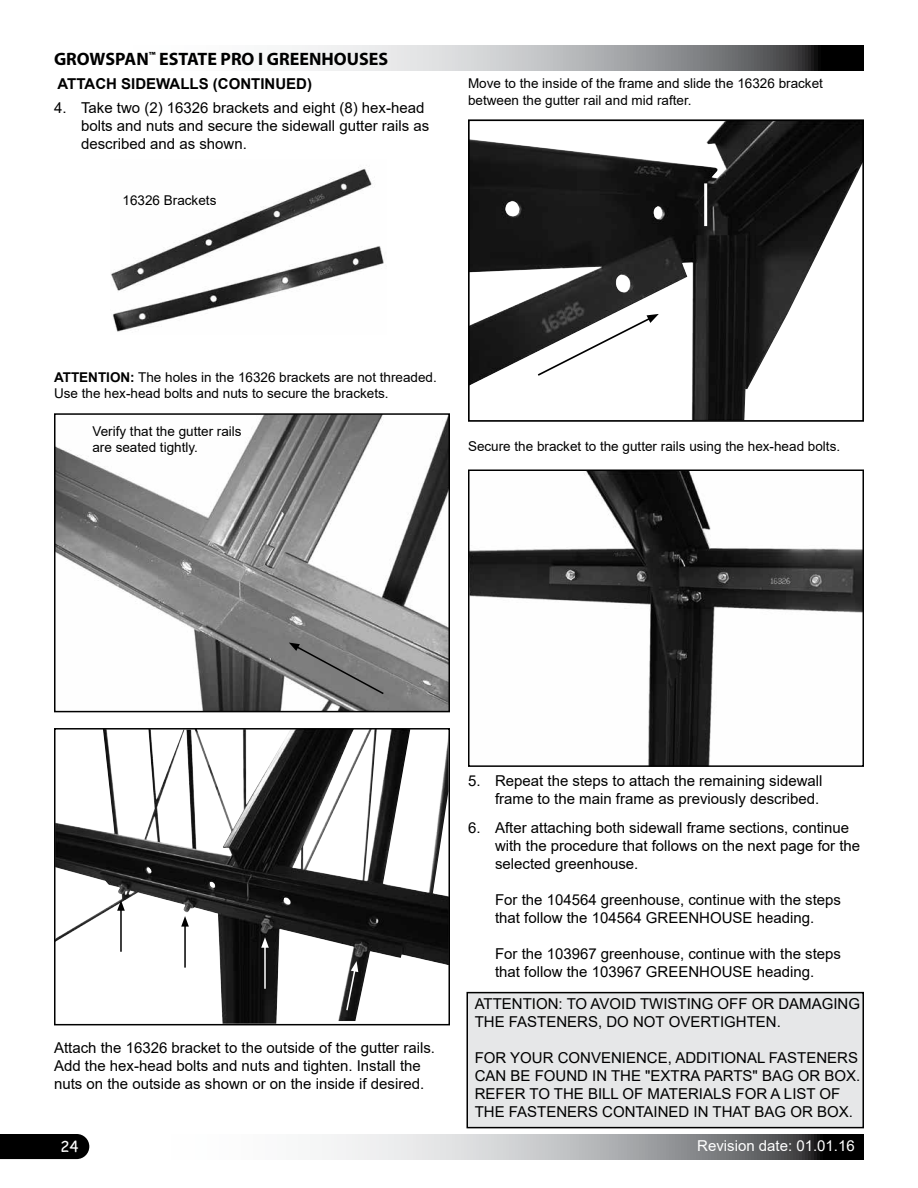
<style>
.page{position:relative;width:918px;height:1188px;background:#fff}
.page>*{position:absolute;margin:0;border:0;box-sizing:border-box;transform-origin:0 0}
.t1{font:700 18px "Myriad Pro";color:#000}
.t2{font:15px/18px "Arial";color:#000}
.t3{font:700 15px "Arial";color:#000}
.t4{font:15px "Arial";color:#fff}
.t5{font:15px "Comic Sans MS";color:#fff}
.t6{font:13.5px/16.2px "Arial";color:#000}
.s1{font-weight:700}
</style>
<div class="page">
<svg style="left:292px;top:45px;width:572px;height:25px;background:#a1a2a3"></svg>
<svg style="left:322px;top:1134px;width:542px;height:25px;background:#a1a2a3"></svg>
<div style="left:0;top:1134px;width:89px;height:25px;background:#000"></div>
<img style="left:57px;top:416px;width:390px;height:293px">
<div style="left:54px;top:413px;width:396px;height:299px;border:2px solid #000"></div>
<svg style="left:289px;top:643px;width:96px;height:53px;background:#7f7f7f"></svg>
<img style="left:471px;top:473px;width:390px;height:291px">
<div style="left:468px;top:470px;width:396px;height:297px;border:2px solid #000"></div>
<img style="left:111px;top:167px;width:273px;height:165px">
<img style="left:471px;top:122px;width:390px;height:297px">
<div style="left:468px;top:119px;width:396px;height:303px;border:2px solid #000"></div>
<svg style="left:536px;top:314px;width:123px;height:63px"></svg>
<hr style="left:704px;top:183px;width:3px;height:43px;background:#fff">
<img style="left:57px;top:731px;width:390px;height:291px">
<div style="left:54px;top:728px;width:396px;height:297px;border:2px solid #000"></div>
<hr style="left:184px;top:924px;width:2px;height:44px;background:#000">
<svg style="left:181px;top:916px;width:8px;height:11px"></svg>
<hr style="left:120px;top:908px;width:2px;height:44px;background:#000">
<svg style="left:117px;top:900px;width:8px;height:11px"></svg>
<svg style="left:345px;top:961px;width:13px;height:51px"></svg>
<hr style="left:264px;top:945px;width:2px;height:44px;background:#fff">
<svg style="left:261px;top:937px;width:8px;height:11px"></svg>
<div style="left:467px;top:993px;width:396px;height:135px;background:#e6e7e8"></div>
<div style="left:466px;top:992px;width:398px;height:136px;border:2px solid #000"></div>
<p class="t1" style="left:54px;top:47px;width:336px">GROWSPAN<sup>™</sup> ESTATE PRO I GREENHOUSES</p>
<p class="t3" style="left:58px;top:74px;width:256px">ATTACH SIDEWALLS (CONTINUED)</p>
<p class="t2" style="left:81px;top:99px;width:350px;text-indent:-27px">4. Take two (2) 16326 brackets and eight (8) hex-head bolts and nuts and secure the sidewall gutter rails as described and as shown.</p>
<p class="t6" style="left:123px;top:192px;width:95px">16326 Brackets</p>
<p class="t6" style="left:468px;top:75px;width:356px">Move to the inside of the frame and slide the 16326 bracket between the gutter rail and mid rafter.</p>
<p class="t6" style="left:54px;top:369px;width:384px"><span class="s1">ATTENTION:</span> The holes in the 16326 brackets are not threaded.<br>Use the hex-head bolts and nuts to secure the brackets.</p>
<p class="t6" style="left:92px;top:423px;width:151px">Verify that the gutter rails are seated tightly.</p>
<p class="t6" style="left:468px;top:438px;width:374px">Secure the bracket to the gutter rails using the hex-head bolts.</p>
<p class="t2" style="left:54px;top:1039px;width:383px">Attach the 16326 bracket to the outside of the gutter rails.<br>Add the hex-head bolts and nuts and tighten. Install the nuts on the outside as shown or on the inside if desired.</p>
<p class="t2" style="left:468px;top:772px;width:356px;text-align:right">5. Repeat the steps to attach the remaining sidewall frame to the main frame as previously described.</p>
<p class="t2" style="left:495px;top:819px;width:367px;text-indent:-27px">6. After attaching both sidewall frame sections, continue with the procedure that follows on the next page for the selected greenhouse.</p>
<p class="t2" style="left:495px;top:891px;width:348px">For the 104564 greenhouse, continue with the steps that follow the 104564 GREENHOUSE heading.</p>
<p class="t2" style="left:495px;top:945px;width:348px">For the 103967 greenhouse, continue with the steps that follow the 103967 GREENHOUSE heading.</p>
<p class="t2" style="left:475px;top:994px;width:387px">ATTENTION: TO AVOID TWISTING OFF OR DAMAGING<br>THE FASTENERS, DO NOT OVERTIGHTEN.</p>
<p class="t2" style="left:475px;top:1048px;width:387px">FOR YOUR CONVENIENCE, ADDITIONAL FASTENERS CAN BE FOUND IN THE "EXTRA PARTS" BAG OR BOX.<br>REFER TO THE BILL OF MATERIALS FOR A LIST OF THE FASTENERS CONTAINED IN THAT BAG OR BOX.</p>
<p class="t5" style="left:61px;top:1135px;width:20px">24</p>
<p class="t4" style="left:697px;top:1135px;width:159px">Revision date: 01.01.16</p>
</div>
